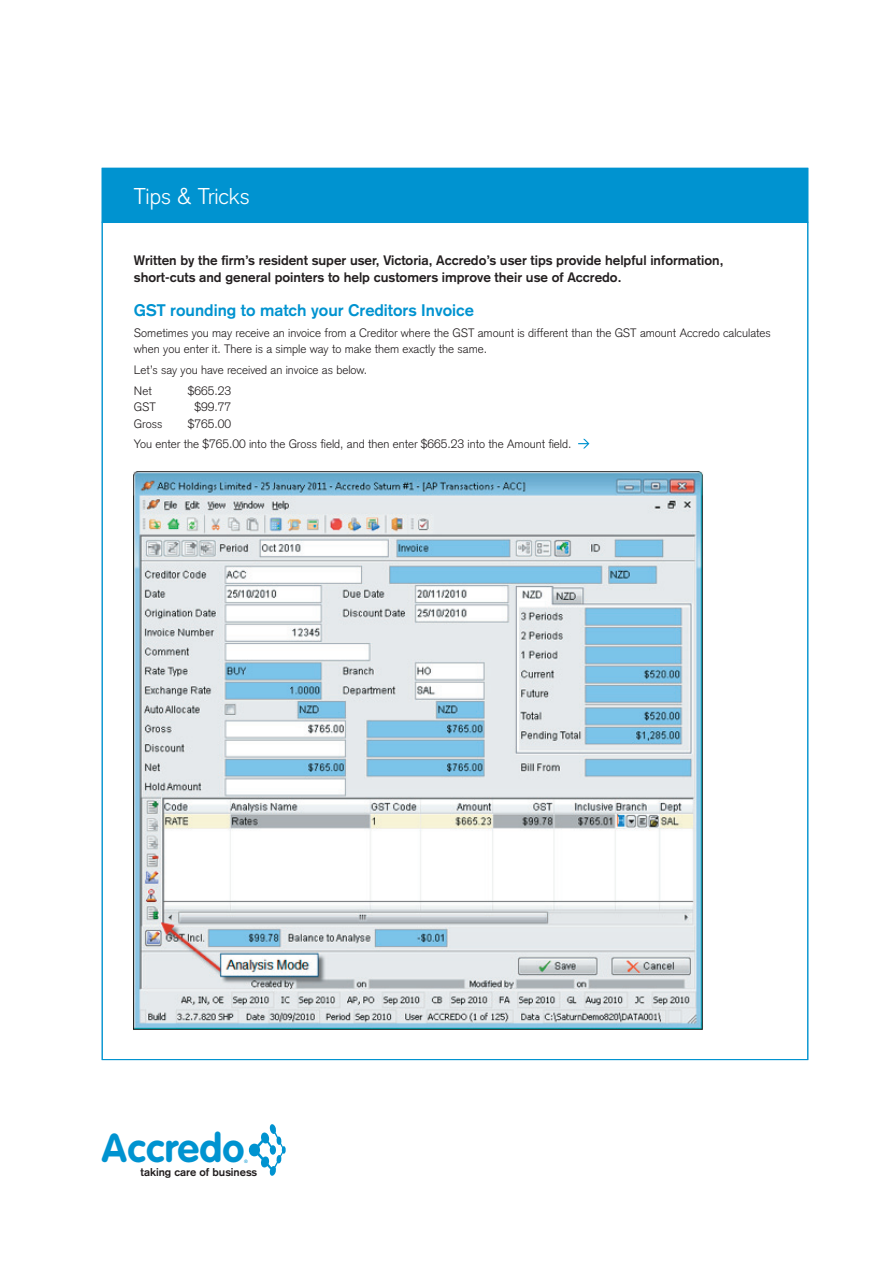
<style>
.page{position:relative;width:893px;height:1263px;background:#fff}
.page>*{position:absolute;margin:0;border:0;box-sizing:border-box;transform-origin:0 0}
.t1{font:700 39.6px "VAG Rounded";letter-spacing:.01em;color:#0093d0}
.t2{font:300 22.5px "Akzidenz Grotesk";color:#fff}
.t3{font:700 16.5px "Akzidenz Grotesk";color:#0093d0}
.t4{font:700 13.5px/16.5px "Akzidenz Grotesk";color:#231f20}
.t5{font:300 12px/20.7px "Akzidenz Grotesk";color:#231f20}
.t6{font:700 11.1px "Akzidenz Grotesk";color:#231f20}
.t7{font:4.65px "Akzidenz Grotesk";color:#0093d0}
</style>
<div class="page">
<div style="left:102px;top:168px;width:706px;height:55px;background:#0093d0"></div>
<svg style="left:578px;top:439px;width:11px;height:9px"></svg>
<svg style="left:248px;top:1124px;width:38px;height:52px"></svg>
<img style="left:134px;top:472px;width:569px;height:558px">
<h2 class="t2" style="left:134px;top:183px;width:117px">Tips &amp; Tricks</h2>
<p class="t4" style="left:134px;top:252px;width:591px">Written by the firm’s resident super user, Victoria, Accredo’s user tips provide helpful information, short-cuts and general pointers to help customers improve their use of Accredo.</p>
<h3 class="t3" style="left:134px;top:300px;width:341px">GST rounding to match your Creditors Invoice</h3>
<p class="t5" style="left:134px;top:324px;width:638px;line-height:16.5px">Sometimes you may receive an invoice from a Creditor where the GST amount is different than the GST amount Accredo calculates when you enter it. There is a simple way to make them exactly the same.</p>
<p class="t5" style="left:134px;top:359px;width:235px">Let’s say you have received an invoice as below.<br>Net</p>
<p class="t5" style="left:188px;top:380px;width:45px">$665.23</p>
<p class="t5" style="left:134px;top:397px;width:23px">GST</p>
<p class="t5" style="left:195px;top:397px;width:38px">$99.77</p>
<p class="t5" style="left:134px;top:413px;width:30px">Gross</p>
<p class="t5" style="left:134px;top:413px;width:439px;text-indent:54px">$765.00<br>You enter the $765.00 into the Gross field, and then enter $665.23 into the Amount field.</p>
<h1 class="t1" style="left:102px;top:1125px;width:144px">Accredo</h1>
<p class="t7" style="left:244px;top:1158px;width:5px">®</p>
<p class="t6" style="left:141px;top:1165px;width:118px">taking care of business</p>
</div>
